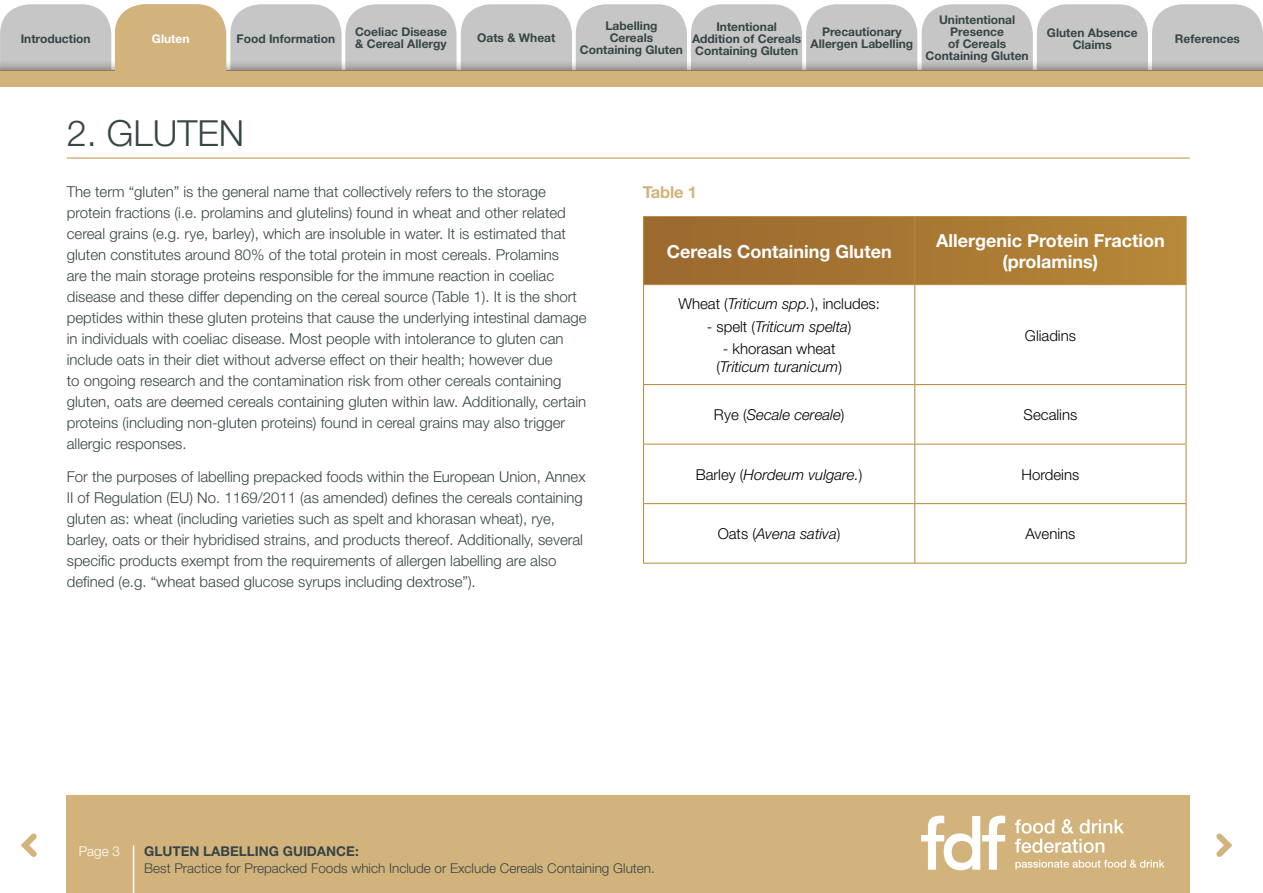
<style>
.page{position:relative;width:1263px;height:893px;background:#fff}
.page>*{position:absolute;margin:0;border:0;box-sizing:border-box;transform-origin:0 0}
.t1{font:300 36px "Helvetica Neue";color:#364546}
.t2{font:700 18px/21.6px "Helvetica Neue";color:#fff;text-align:center}
.t3{font:700 16.5px "Helvetica Neue";letter-spacing:-.01em;color:#d3b37c}
.t4{font:300 15px/21px "Helvetica Neue";color:#364546}
.t5{font:italic 300 15px/18px "Helvetica Neue";color:#000;text-align:center}
.t6{font:300 15px "Helvetica Neue";color:#000}
.t7{font:300 13.5px "Helvetica Neue";color:#364546}
.t8{font:700 13.5px "Helvetica Neue";color:#364546}
.t9{font:300 13.5px "Helvetica Neue";color:#fff}
.t10{font:700 12px/12px "Helvetica Neue";color:#364546;text-align:center}
.t11{font:700 12px "Helvetica Neue";color:#fff}
.s1{font-style:italic}
.s2{font-style:normal}
</style>
<div class="page">
<div style="left:67px;top:795px;width:1123px;height:98px;background:#d3b37c"></div>
<hr style="left:133px;top:845px;width:1px;height:48px;background:#fff">
<svg style="left:1216px;top:833px;width:17px;height:24px"></svg>
<svg style="left:20px;top:833px;width:17px;height:24px"></svg>
<svg style="left:1015px;top:819px;width:109px;height:34px"></svg>
<svg style="left:921px;top:816px;width:84px;height:54px"></svg>
<svg style="left:1015px;top:860px;width:149px;height:10px"></svg>
<div style="left:0;top:71px;width:1263px;height:16px;background:#d3b37c"></div>
<hr style="left:67px;top:157px;width:1123px;height:2px;background:#d3b37c">
<svg style="left:644px;top:217px;width:542px;height:67px;background:#a87733"></svg>
<hr style="left:643px;top:216px;width:272px;height:1px;background:#b88939">
<hr style="left:643px;top:217px;width:1px;height:67px;background:#b88939">
<hr style="left:915px;top:216px;width:271px;height:1px;background:#b88939">
<hr style="left:914px;top:217px;width:1px;height:67px;background:#b88939">
<hr style="left:1186px;top:217px;width:1px;height:67px;background:#b88939">
<hr style="left:643px;top:284px;width:272px;height:1px;background:#b88939">
<hr style="left:643px;top:285px;width:1px;height:99px;background:#b88939">
<hr style="left:915px;top:284px;width:271px;height:1px;background:#b88939">
<hr style="left:914px;top:285px;width:1px;height:99px;background:#b88939">
<hr style="left:1186px;top:285px;width:1px;height:99px;background:#b88939">
<hr style="left:643px;top:384px;width:272px;height:1px;background:#b88939">
<hr style="left:643px;top:385px;width:1px;height:59px;background:#b88939">
<hr style="left:915px;top:384px;width:271px;height:1px;background:#b88939">
<hr style="left:914px;top:385px;width:1px;height:59px;background:#b88939">
<hr style="left:1186px;top:385px;width:1px;height:59px;background:#b88939">
<hr style="left:643px;top:444px;width:272px;height:1px;background:#b88939">
<hr style="left:643px;top:444px;width:1px;height:59px;background:#b88939">
<hr style="left:915px;top:444px;width:271px;height:1px;background:#b88939">
<hr style="left:914px;top:444px;width:1px;height:59px;background:#b88939">
<hr style="left:1186px;top:444px;width:1px;height:59px;background:#b88939">
<hr style="left:643px;top:503px;width:272px;height:1px;background:#b88939">
<hr style="left:643px;top:504px;width:1px;height:59px;background:#b88939">
<hr style="left:915px;top:503px;width:271px;height:1px;background:#b88939">
<hr style="left:914px;top:504px;width:1px;height:59px;background:#b88939">
<hr style="left:1186px;top:504px;width:1px;height:59px;background:#b88939">
<hr style="left:643px;top:563px;width:272px;height:1px;background:#b88939">
<hr style="left:915px;top:563px;width:271px;height:1px;background:#b88939">
<svg style="left:0;top:4px;width:1263px;height:67px;background:#c8c5c0"></svg>
<p class="t10" style="left:925px;top:14px;width:105px">Unintentional<br>Presence<br>of Cereals<br>Containing Gluten</p>
<p class="t10" style="left:580px;top:20px;width:105px">Labelling<br>Cereals<br>Containing Gluten</p>
<p class="t10" style="left:355px;top:26px;width:93px;text-align:left">Coeliac Disease &amp; Cereal Allergy</p>
<p class="t10" style="left:692px;top:20px;width:111px">Intentional<br>Addition of Cereals<br>Containing Gluten</p>
<p class="t10" style="left:21px;top:32px;width:71px">Introduction</p>
<p class="t10" style="left:237px;top:32px;width:100px">Food Information</p>
<p class="t10" style="left:477px;top:32px;width:80px">Oats &amp; Wheat</p>
<p class="t10" style="left:810px;top:26px;width:104px">Precautionary<br>Allergen Labelling</p>
<p class="t10" style="left:1047px;top:26px;width:92px">Gluten Absence<br>Claims</p>
<p class="t10" style="left:1175px;top:32px;width:67px">References</p>
<p class="t11" style="left:152px;top:31px;width:39px">Gluten</p>
<h1 class="t1" style="left:67px;top:111px;width:179px">2. GLUTEN</h1>
<p class="t4" style="left:67px;top:180px;width:521px">The term “gluten” is the general name that collectively refers to the storage protein fractions (i.e. prolamins and glutelins) found in wheat and other related cereal grains (e.g. rye, barley), which are insoluble in water. It is estimated that gluten constitutes around 80% of the total protein in most cereals. Prolamins<br>are the main storage proteins responsible for the immune reaction in coeliac disease and these differ depending on the cereal source (Table 1). It is the short peptides within these gluten proteins that cause the underlying intestinal damage in individuals with coeliac disease. Most people with intolerance to gluten can include oats in their diet without adverse effect on their health; however due<br>to ongoing research and the contamination risk from other cereals containing gluten, oats are deemed cereals containing gluten within law. Additionally, certain proteins (including non-gluten proteins) found in cereal grains may also trigger allergic responses.</p>
<p class="t4" style="left:67px;top:466px;width:520px">For the purposes of labelling prepacked foods within the European Union, Annex II of Regulation (EU) No. 1169/2011 (as amended) defines the cereals containing gluten as: wheat (including varieties such as spelt and khorasan wheat), rye, barley, oats or their hybridised strains, and products thereof. Additionally, several specific products exempt from the requirements of allergen labelling are also defined (e.g. “wheat based glucose syrups including dextrose”).</p>
<p class="t3" style="left:643px;top:182px;width:56px">Table 1</p>
<p class="t2" style="left:667px;top:240px;width:226px">Cereals Containing Gluten</p>
<p class="t2" style="left:936px;top:229px;width:230px">Allergenic Protein Fraction (prolamins)</p>
<p class="t6" style="left:678px;top:295px;width:203px">Wheat (<span class="s1">Triticum spp.</span>), includes:</p>
<p class="t5" style="left:707px;top:317px;width:146px"><span class="s2">- spelt (</span>Triticum spelta<span class="s2">)</span></p>
<p class="t5" style="left:716px;top:339px;width:127px"><span class="s2">- khorasan wheat (</span>Triticum turanicum<span class="s2">)</span></p>
<p class="t6" style="left:1025px;top:326px;width:53px">Gliadins</p>
<p class="t5" style="left:714px;top:406px;width:132px"><span class="s2">Rye (</span>Secale cereale<span class="s2">)</span></p>
<p class="t6" style="left:1024px;top:406px;width:55px">Secalins</p>
<p class="t5" style="left:696px;top:465px;width:168px"><span class="s2">Barley (</span>Hordeum vulgare.<span class="s2">)</span></p>
<p class="t6" style="left:1021px;top:465px;width:59px">Hordeins</p>
<p class="t5" style="left:718px;top:525px;width:124px"><span class="s2">Oats (</span>Avena sativa<span class="s2">)</span></p>
<p class="t6" style="left:1025px;top:525px;width:52px">Avenins</p>
<p class="t9" style="left:79px;top:843px;width:43px">Page 3</p>
<p class="t8" style="left:144px;top:843px;width:216px">GLUTEN LABELLING GUIDANCE:</p>
<p class="t7" style="left:144px;top:859px;width:512px">Best Practice for Prepacked Foods which Include or Exclude Cereals Containing Gluten.</p>
</div>
